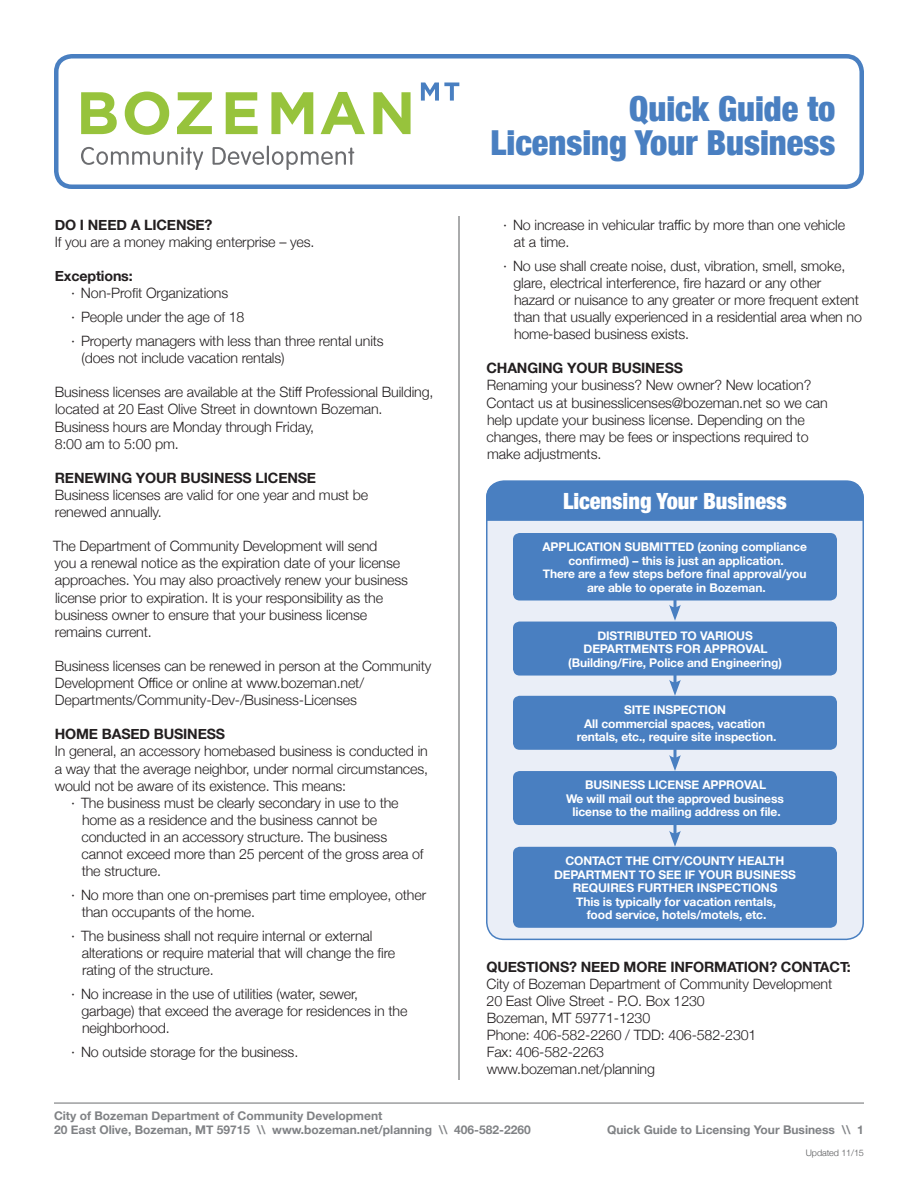
<style>
.page{position:relative;width:918px;height:1188px;background:#fff}
.page>*{position:absolute;margin:0;border:0;box-sizing:border-box;transform-origin:0 0}
.t1{font:900 condensed 34.5px/34.5px "Helvetica Neue";color:#497fc1;text-align:right}
.t2{font:900 condensed 22.35px "Helvetica Neue";color:#fff}
.t3{font:300 14.25px/17.1px "Helvetica Neue";letter-spacing:-.01em;color:#231f20}
.t4{font:700 14.25px "Helvetica Neue";letter-spacing:-.01em;color:#231f20}
.t5{font:700 12px/13.5px "Helvetica Neue";letter-spacing:-.01em;color:#fff;text-align:center}
.t6{font:700 12px/14.4px "Helvetica Neue";color:#808285}
.t7{font:300 9px "Helvetica Neue";letter-spacing:-.01em;color:#57585a}
</style>
<div class="page">
<hr style="left:54px;top:1103px;width:810px;height:1px;background:#6c6d70">
<hr style="left:459px;top:216px;width:1px;height:864px;background:#57585a">
<div style="left:54px;top:54px;width:810px;height:135px;border:4px solid #497fc1;border-radius:16px"></div>
<svg style="left:421px;top:82px;width:38px;height:19px"></svg>
<svg style="left:81px;top:92px;width:36px;height:42px"></svg>
<svg style="left:125px;top:92px;width:44px;height:43px"></svg>
<svg style="left:177px;top:92px;width:35px;height:42px"></svg>
<svg style="left:226px;top:92px;width:32px;height:42px"></svg>
<svg style="left:271px;top:92px;width:42px;height:42px"></svg>
<svg style="left:321px;top:92px;width:44px;height:42px"></svg>
<svg style="left:373px;top:92px;width:38px;height:42px"></svg>
<svg style="left:81px;top:147px;width:122px;height:23px"></svg>
<svg style="left:213px;top:146px;width:141px;height:24px"></svg>
<div style="left:487px;top:482px;width:376px;height:457px;background:#eaeef7;border-radius:17px"></div>
<div style="left:486px;top:481px;width:378px;height:459px;border:2px solid #497fc1;border-radius:17px"></div>
<div style="left:486px;top:480px;width:378px;height:41px;background:#497fc1"></div>
<hr style="left:674px;top:555px;width:2px;height:55px;background:#497fc1">
<svg style="left:669px;top:605px;width:12px;height:16px"></svg>
<div style="left:513px;top:533px;width:324px;height:68px;background:#497fc1;border-radius:7px"></div>
<hr style="left:674px;top:631px;width:2px;height:54px;background:#497fc1">
<svg style="left:669px;top:680px;width:12px;height:16px"></svg>
<div style="left:513px;top:622px;width:324px;height:54px;background:#497fc1;border-radius:7px"></div>
<hr style="left:674px;top:706px;width:2px;height:55px;background:#497fc1">
<svg style="left:669px;top:755px;width:12px;height:16px"></svg>
<div style="left:513px;top:696px;width:324px;height:54px;background:#497fc1;border-radius:7px"></div>
<hr style="left:674px;top:782px;width:2px;height:54px;background:#497fc1">
<svg style="left:669px;top:831px;width:12px;height:16px"></svg>
<div style="left:513px;top:771px;width:324px;height:54px;background:#497fc1;border-radius:7px"></div>
<div style="left:513px;top:847px;width:324px;height:81px;background:#497fc1;border-radius:7px"></div>
<p class="t4" style="left:55px;top:214px;width:159px">DO I NEED A LICENSE?</p>
<p class="t3" style="left:55px;top:233px;width:261px">If you are a money making enterprise – yes.</p>
<p class="t4" style="left:55px;top:265px;width:79px">Exceptions:</p>
<p class="t3" style="left:71px;top:280px;width:314px;line-height:23.9px">· Non-Profit Organizations<br>· People under the age of 18<br>· Property managers with less than three rental units</p>
<p class="t3" style="left:81px;top:349px;width:205px">(does not include vacation rentals)</p>
<p class="t3" style="left:55px;top:383px;width:380px">Business licenses are available at the Stiff Professional Building, located at 20 East Olive Street in downtown Bozeman.<br>Business hours are Monday through Friday,<br>8:00 am to 5:00 pm.</p>
<p class="t4" style="left:55px;top:467px;width:263px">RENEWING YOUR BUSINESS LICENSE</p>
<p class="t3" style="left:55px;top:485px;width:315px">Business licenses are valid for one year and must be renewed annually.</p>
<p class="t3" style="left:53px;top:537px;width:356px">The Department of Community Development will send<br>you a renewal notice as the expiration date of your license approaches. You may also proactively renew your business license prior to expiration. It is your responsibility as the business owner to ensure that your business license remains current.</p>
<p class="t3" style="left:55px;top:656px;width:378px">Business licenses can be renewed in person at the Community<br>Development Office or online at www.bozeman.net/<br>Departments/Community-Dev-/Business-Licenses</p>
<p class="t4" style="left:55px;top:723px;width:172px">HOME BASED BUSINESS</p>
<p class="t3" style="left:55px;top:742px;width:375px">In general, an accessory homebased business is conducted in</p>
<p class="t3" style="left:55px;top:759px;width:375px">a way that the average neighbor, under normal circumstances,</p>
<p class="t3" style="left:55px;top:776px;width:293px">would not be aware of its existence. This means:</p>
<p class="t3" style="left:71px;top:793px;width:329px">· The business must be clearly secondary in use to the</p>
<p class="t3" style="left:82px;top:810px;width:297px">home as a residence and the business cannot be</p>
<p class="t3" style="left:82px;top:827px;width:307px">conducted in an accessory structure. The business</p>
<p class="t3" style="left:82px;top:845px;width:344px">cannot exceed more than 25 percent of the gross area of</p>
<p class="t3" style="left:82px;top:862px;width:81px">the structure.</p>
<p class="t3" style="left:82px;top:886px;width:346px;text-indent:-10px">· No more than one on-premises part time employee, other than occupants of the home.</p>
<p class="t3" style="left:82px;top:926px;width:315px;text-indent:-11px">· The business shall not require internal or external alterations or require material that will change the fire rating of the structure.</p>
<p class="t3" style="left:82px;top:985px;width:327px;text-indent:-10px">· No increase in the use of utilities (water, sewer, garbage) that exceed the average for residences in the neighborhood.</p>
<p class="t3" style="left:71px;top:1043px;width:229px">· No outside storage for the business.</p>
<h1 class="t1" style="left:491px;top:90px;width:346px">Quick Guide to<br>Licensing Your Business</h1>
<p class="t3" style="left:514px;top:215px;width:333px;text-indent:-11px">· No increase in vehicular traffic by more than one vehicle at a time.</p>
<p class="t3" style="left:514px;top:256px;width:350px;text-indent:-10px">· No use shall create noise, dust, vibration, smell, smoke, glare, electrical interference, fire hazard or any other hazard or nuisance to any greater or more frequent extent than that usually experienced in a residential area when no home-based business exists.</p>
<p class="t4" style="left:487px;top:357px;width:198px">CHANGING YOUR BUSINESS</p>
<p class="t3" style="left:487px;top:376px;width:343px">Renaming your business? New owner? New location?<br>Contact us at businesslicenses@bozeman.net so we can help update your business license. Depending on the changes, there may be fees or inspections required to make adjustments.</p>
<h2 class="t2" style="left:563px;top:483px;width:225px">Licensing Your Business</h2>
<p class="t5" style="left:543px;top:541px;width:266px">APPLICATION SUBMITTED (zoning compliance confirmed) – this is just an application.<br>There are a few steps before final approval/you are able to operate in Bozeman.</p>
<p class="t5" style="left:568px;top:629px;width:215px">DISTRIBUTED TO VARIOUS<br>DEPARTMENTS FOR APPROVAL (Building/Fire, Police and Engineering)</p>
<p class="t5" style="left:577px;top:704px;width:201px">SITE INSPECTION<br>All commercial spaces, vacation rentals, etc., require site inspection.</p>
<p class="t5" style="left:566px;top:779px;width:219px">BUSINESS LICENSE APPROVAL<br>We will mail out the approved business license to the mailing address on file.</p>
<p class="t5" style="left:554px;top:855px;width:243px">CONTACT THE CITY/COUNTY HEALTH DEPARTMENT TO SEE IF YOUR BUSINESS REQUIRES FURTHER INSPECTIONS<br>This is typically for vacation rentals,<br>food service, hotels/motels, etc.</p>
<p class="t4" style="left:487px;top:956px;width:366px">QUESTIONS? NEED MORE INFORMATION? CONTACT:</p>
<p class="t3" style="left:487px;top:975px;width:347px">City of Bozeman Department of Community Development 20 East Olive Street - P.O. Box 1230<br>Bozeman, MT 59771-1230<br>Phone: 406-582-2260 / TDD: 406-582-2301<br>Fax: 406-582-2263<br>www.bozeman.net/planning</p>
<p class="t6" style="left:54px;top:1108px;width:478px">City of Bozeman Department of Community Development<br>20 East Olive, Bozeman, MT 59715 \\ www.bozeman.net/planning \\ 406-582-2260</p>
<p class="t6" style="left:607px;top:1123px;width:258px">Quick Guide to Licensing Your Business \\ 1</p>
<p class="t7" style="left:806px;top:1146px;width:60px">Updated 11/15</p>
</div>
